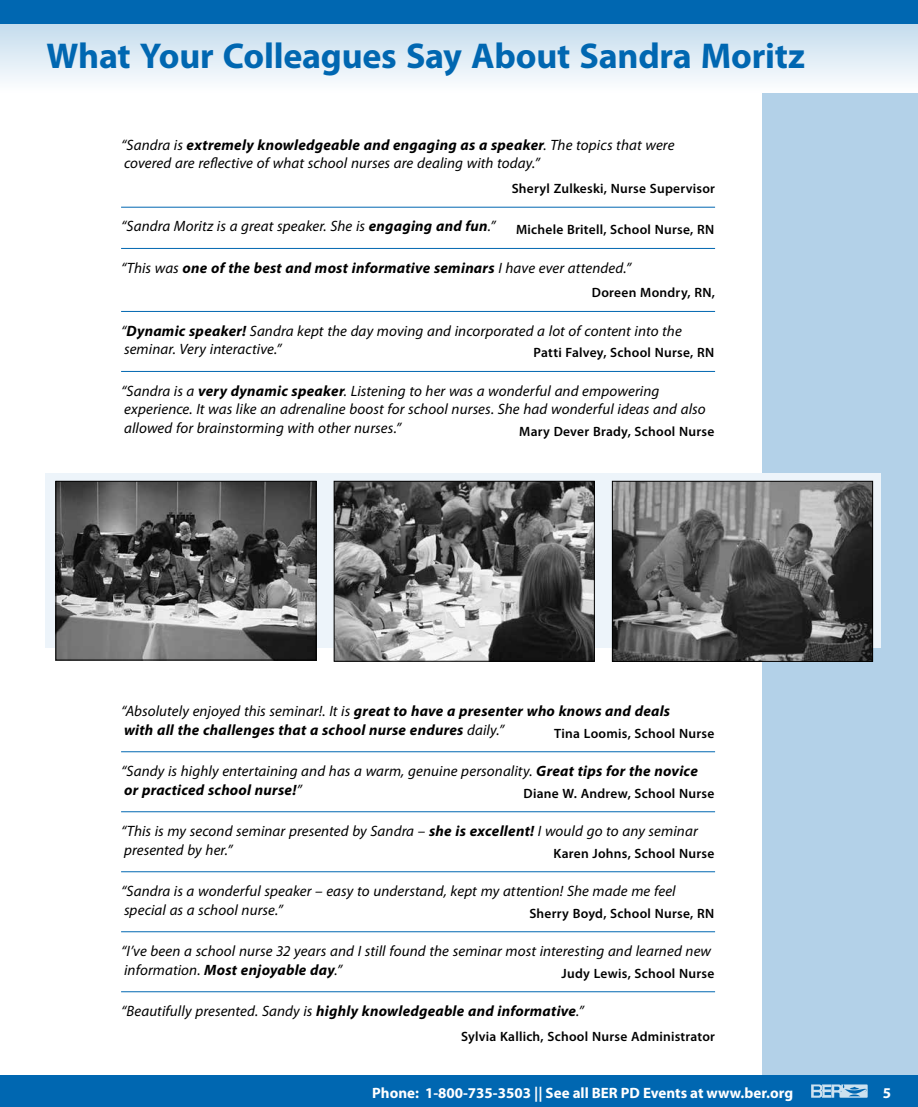
<style>
.page{position:relative;width:918px;height:1107px;background:#fff}
.page>*{position:absolute;margin:0;border:0;box-sizing:border-box;transform-origin:0 0}
.t1{font:700 36px "Myriad Pro";letter-spacing:-.005em;color:#0067b1}
.t2{font:italic 15px/18.8px "Myriad Pro";letter-spacing:.005em;color:#000}
.t3{font:italic 700 15px/18.8px "Myriad Pro";letter-spacing:.015em;color:#000}
.t4{font:700 15px "Myriad Pro";color:#fff}
.t5{font:600 13.5px "Myriad Pro";letter-spacing:.015em;color:#000}
.s1{font-weight:700}
.s2{font-weight:400}
</style>
<div class="page">
<div style="left:763px;top:0;width:155px;height:1107px;background:#b3d1e8"></div>
<div style="left:0;top:1076px;width:918px;height:31px;background:#0067b1"></div>
<svg style="left:811px;top:1084px;width:57px;height:14px"></svg>
<svg style="left:0;top:24px;width:918px;height:68px"></svg>
<div style="left:0;top:0;width:918px;height:24px;background:#0067b1"></div>
<hr style="left:121px;top:207px;width:594px;height:1px;background:#0067b1">
<hr style="left:121px;top:248px;width:594px;height:1px;background:#0067b1">
<hr style="left:121px;top:311px;width:594px;height:1px;background:#0067b1">
<hr style="left:121px;top:371px;width:594px;height:1px;background:#0067b1">
<hr style="left:121px;top:752px;width:594px;height:1px;background:#0067b1">
<hr style="left:121px;top:812px;width:594px;height:1px;background:#0067b1">
<hr style="left:121px;top:872px;width:594px;height:1px;background:#0067b1">
<hr style="left:121px;top:932px;width:594px;height:1px;background:#0067b1">
<hr style="left:121px;top:992px;width:594px;height:1px;background:#0067b1">
<svg style="left:45px;top:474px;width:835px;height:174px;background:#e3eaf0"></svg>
<img style="left:58px;top:483px;width:256px;height:175px">
<div style="left:56px;top:481px;width:260px;height:179px;border:1px solid #000"></div>
<img style="left:336px;top:483px;width:257px;height:177px">
<div style="left:334px;top:481px;width:261px;height:181px;border:1px solid #000"></div>
<img style="left:614px;top:483px;width:257px;height:177px">
<div style="left:612px;top:481px;width:261px;height:181px;border:1px solid #000"></div>
<h1 class="t1" style="left:46px;top:32px;width:760px">What Your Colleagues Say About Sandra Moritz</h1>
<p class="t2" style="left:121px;top:135px;width:555px">“Sandra is <span class="s1">extremely knowledgeable and engaging as a speaker</span>. The topics that were covered are reflective of what school nurses are dealing with today.”</p>
<p class="t5" style="left:512px;top:180px;width:205px">Sheryl Zulkeski, Nurse Supervisor</p>
<p class="t2" style="left:121px;top:217px;width:376px">“Sandra Moritz is a great speaker. She is <span class="s1">engaging and fun</span>.”</p>
<p class="t5" style="left:516px;top:221px;width:200px">Michele Britell, School Nurse, RN</p>
<p class="t3" style="left:121px;top:258px;width:512px"><span class="s2">“This was</span> one of the best and most informative seminars <span class="s2">I have ever attended.”</span></p>
<p class="t5" style="left:592px;top:284px;width:125px">Doreen Mondry, RN,</p>
<p class="t2" style="left:121px;top:321px;width:562px">“<span class="s1">Dynamic speaker!</span> Sandra kept the day moving and incorporated a lot of content into the seminar. Very interactive.”</p>
<p class="t5" style="left:534px;top:344px;width:182px">Patti Falvey, School Nurse, RN</p>
<p class="t2" style="left:121px;top:381px;width:586px">“Sandra is a <span class="s1">very dynamic speaker</span>. Listening to her was a wonderful and empowering experience. It was like an adrenaline boost for school nurses. She had wonderful ideas and also allowed for brainstorming with other nurses.”</p>
<p class="t5" style="left:519px;top:423px;width:197px">Mary Dever Brady, School Nurse</p>
<p class="t3" style="left:121px;top:701px;width:551px"><span class="s2">“Absolutely enjoyed this seminar!. It is</span> great to have a presenter who knows and deals with all the challenges that a school nurse endures <span class="s2">daily.”</span></p>
<p class="t5" style="left:554px;top:725px;width:162px">Tina Loomis, School Nurse</p>
<p class="t2" style="left:121px;top:761px;width:578px">“Sandy is highly entertaining and has a warm, genuine personality. <span class="s1">Great tips for the novice or practiced school nurse!</span>”</p>
<p class="t5" style="left:524px;top:785px;width:192px">Diane W. Andrew, School Nurse</p>
<p class="t2" style="left:121px;top:821px;width:578px">“This is my second seminar presented by Sandra – <span class="s1">she is excellent!</span> I would go to any seminar presented by her.”</p>
<p class="t5" style="left:554px;top:845px;width:162px">Karen Johns, School Nurse</p>
<p class="t2" style="left:121px;top:881px;width:556px">“Sandra is a wonderful speaker – easy to understand, kept my attention! She made me feel special as a school nurse.”</p>
<p class="t5" style="left:529px;top:905px;width:187px">Sherry Boyd, School Nurse, RN</p>
<p class="t2" style="left:121px;top:941px;width:592px">“I’ve been a school nurse 32 years and I still found the seminar most interesting and learned new information. <span class="s1">Most enjoyable day</span>.”</p>
<p class="t5" style="left:562px;top:965px;width:154px">Judy Lewis, School Nurse</p>
<p class="t3" style="left:121px;top:1001px;width:464px"><span class="s2">“Beautifully presented. Sandy is</span> highly knowledgeable and informative<span class="s2">.”</span></p>
<p class="t5" style="left:461px;top:1028px;width:255px">Sylvia Kallich, School Nurse Administrator</p>
<p class="t4" style="left:372px;top:1083px;width:422px">Phone: 1-800-735-3503 || See all BER PD Events at www.ber.org</p>
<p class="t4" style="left:883px;top:1083px;width:10px">5</p>
</div>
